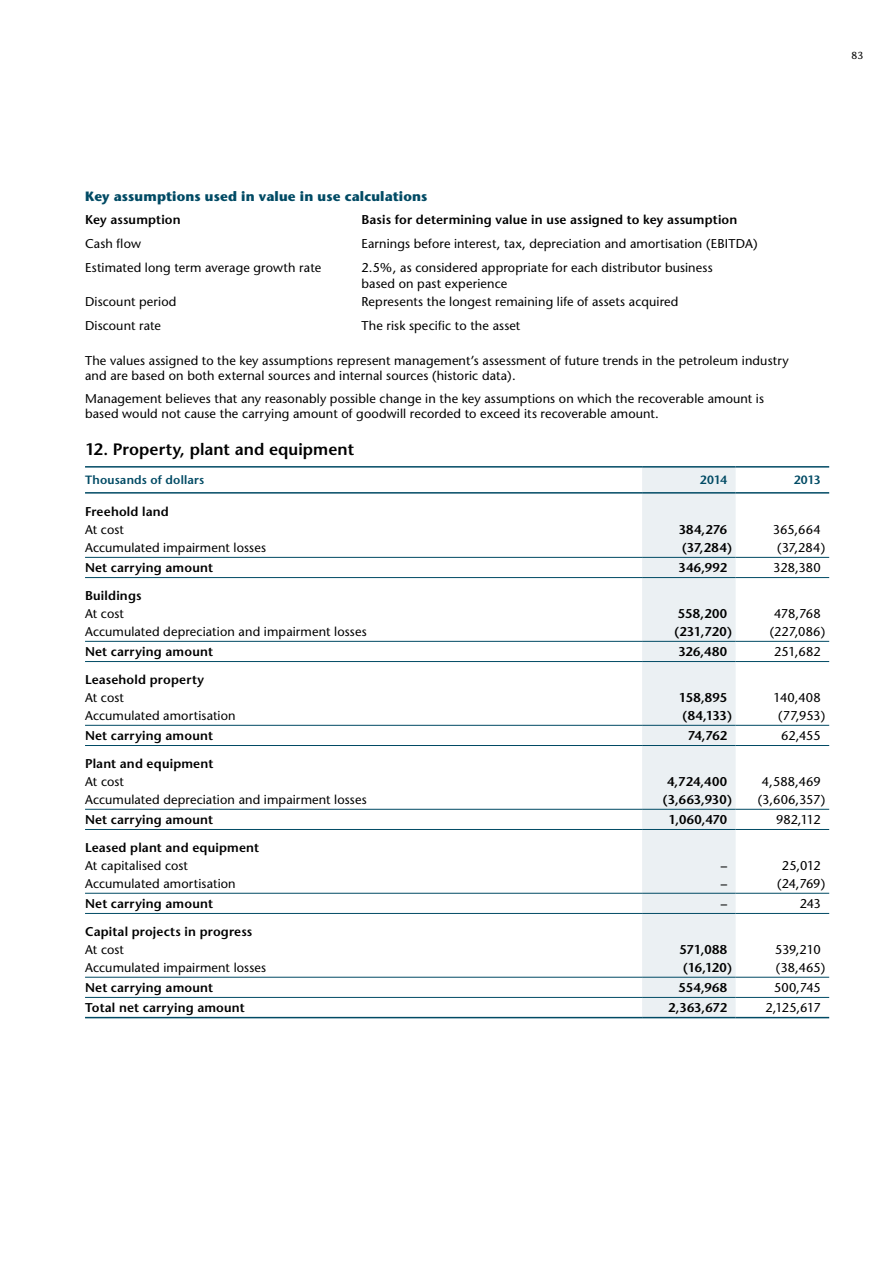
<style>
.page{position:relative;width:893px;height:1263px;background:#fff}
.page>*{position:absolute;margin:0;border:0;box-sizing:border-box;transform-origin:0 0}
.t1{font:600 16.5px "Stone Sans";letter-spacing:.005em;color:#000}
.t2{font:700 13.5px "Stone Sans";letter-spacing:.01em;color:#004a64}
.t3{font:12.75px/15.8px "Stone Sans";letter-spacing:.01em;color:#000}
.t4{font:600 12.75px "Stone Sans";letter-spacing:.015em;color:#000}
.t5{font:600 12px "Stone Sans";letter-spacing:.015em;color:#004a64}
.t6{font:10.2px "Stone Informal";color:#000}
</style>
<div class="page">
<div style="left:642px;top:468px;width:94px;height:549px;background:#ebf0f3"></div>
<hr style="left:85px;top:466px;width:557px;height:2px;background:#004a64">
<hr style="left:642px;top:466px;width:94px;height:2px;background:#004a64">
<hr style="left:736px;top:466px;width:93px;height:2px;background:#004a64">
<hr style="left:85px;top:492px;width:557px;height:2px;background:#004a64">
<hr style="left:642px;top:492px;width:94px;height:2px;background:#004a64">
<hr style="left:736px;top:492px;width:93px;height:2px;background:#004a64">
<hr style="left:85px;top:577px;width:557px;height:1px;background:#004a64">
<hr style="left:642px;top:577px;width:94px;height:1px;background:#004a64">
<hr style="left:736px;top:577px;width:93px;height:1px;background:#004a64">
<hr style="left:85px;top:557px;width:557px;height:1px;background:#004a64">
<hr style="left:642px;top:557px;width:94px;height:1px;background:#004a64">
<hr style="left:736px;top:557px;width:93px;height:1px;background:#004a64">
<hr style="left:85px;top:661px;width:557px;height:1px;background:#004a64">
<hr style="left:642px;top:661px;width:94px;height:1px;background:#004a64">
<hr style="left:736px;top:661px;width:93px;height:1px;background:#004a64">
<hr style="left:85px;top:641px;width:557px;height:1px;background:#004a64">
<hr style="left:642px;top:641px;width:94px;height:1px;background:#004a64">
<hr style="left:736px;top:641px;width:93px;height:1px;background:#004a64">
<hr style="left:85px;top:725px;width:557px;height:1px;background:#004a64">
<hr style="left:642px;top:725px;width:94px;height:1px;background:#004a64">
<hr style="left:736px;top:725px;width:93px;height:1px;background:#004a64">
<hr style="left:85px;top:745px;width:557px;height:1px;background:#004a64">
<hr style="left:642px;top:745px;width:94px;height:1px;background:#004a64">
<hr style="left:736px;top:745px;width:93px;height:1px;background:#004a64">
<hr style="left:85px;top:809px;width:557px;height:1px;background:#004a64">
<hr style="left:642px;top:809px;width:94px;height:1px;background:#004a64">
<hr style="left:736px;top:809px;width:93px;height:1px;background:#004a64">
<hr style="left:85px;top:829px;width:557px;height:1px;background:#004a64">
<hr style="left:642px;top:829px;width:94px;height:1px;background:#004a64">
<hr style="left:736px;top:829px;width:93px;height:1px;background:#004a64">
<hr style="left:85px;top:893px;width:557px;height:1px;background:#004a64">
<hr style="left:642px;top:893px;width:94px;height:1px;background:#004a64">
<hr style="left:736px;top:893px;width:93px;height:1px;background:#004a64">
<hr style="left:85px;top:913px;width:557px;height:1px;background:#004a64">
<hr style="left:642px;top:913px;width:94px;height:1px;background:#004a64">
<hr style="left:736px;top:913px;width:93px;height:1px;background:#004a64">
<hr style="left:85px;top:977px;width:557px;height:1px;background:#004a64">
<hr style="left:642px;top:977px;width:94px;height:1px;background:#004a64">
<hr style="left:736px;top:977px;width:93px;height:1px;background:#004a64">
<hr style="left:85px;top:997px;width:557px;height:1px;background:#004a64">
<hr style="left:642px;top:997px;width:94px;height:1px;background:#004a64">
<hr style="left:736px;top:997px;width:93px;height:1px;background:#004a64">
<hr style="left:85px;top:1017px;width:557px;height:1px;background:#004a64">
<hr style="left:642px;top:1017px;width:94px;height:1px;background:#004a64">
<hr style="left:736px;top:1017px;width:93px;height:1px;background:#004a64">
<p class="t6" style="left:851px;top:49px;width:13px">83</p>
<p class="t2" style="left:85px;top:189px;width:344px">Key assumptions used in value in use calculations</p>
<p class="t4" style="left:85px;top:212px;width:97px">Key assumption</p>
<p class="t4" style="left:361px;top:212px;width:377px">Basis for determining value in use assigned to key assumption</p>
<p class="t3" style="left:85px;top:236px;width:57px">Cash flow</p>
<p class="t3" style="left:361px;top:236px;width:398px">Earnings before interest, tax, depreciation and amortisation (EBITDA)</p>
<p class="t3" style="left:85px;top:260px;width:238px">Estimated long term average growth rate</p>
<p class="t3" style="left:361px;top:260px;width:353px">2.5%, as considered appropriate for each distributor business based on past experience</p>
<p class="t3" style="left:85px;top:294px;width:93px">Discount period</p>
<p class="t3" style="left:361px;top:294px;width:319px">Represents the longest remaining life of assets acquired</p>
<p class="t3" style="left:85px;top:318px;width:78px">Discount rate</p>
<p class="t3" style="left:361px;top:318px;width:160px">The risk specific to the asset</p>
<p class="t3" style="left:85px;top:352px;width:705px">The values assigned to the key assumptions represent management’s assessment of future trends in the petroleum industry and are based on both external sources and internal sources (historic data).</p>
<p class="t3" style="left:85px;top:390px;width:680px">Management believes that any reasonably possible change in the key assumptions on which the recoverable amount is based would not cause the carrying amount of goodwill recorded to exceed its recoverable amount.</p>
<p class="t1" style="left:85px;top:440px;width:271px">12. Property, plant and equipment</p>
<p class="t5" style="left:85px;top:473px;width:121px">Thousands of dollars</p>
<p class="t5" style="left:700px;top:473px;width:29px">2014</p>
<p class="t5" style="left:794px;top:473px;width:29px">2013</p>
<p class="t4" style="left:85px;top:504px;width:85px">Freehold land</p>
<p class="t3" style="left:85px;top:522px;width:40px">At cost</p>
<p class="t4" style="left:679px;top:522px;width:50px">384,276</p>
<p class="t3" style="left:773px;top:522px;width:49px">365,664</p>
<p class="t3" style="left:85px;top:540px;width:183px">Accumulated impairment losses</p>
<p class="t4" style="left:682px;top:540px;width:52px">(37,284)</p>
<p class="t3" style="left:777px;top:540px;width:49px">(37,284)</p>
<p class="t4" style="left:85px;top:560px;width:129px">Net carrying amount</p>
<p class="t4" style="left:678px;top:560px;width:50px">346,992</p>
<p class="t3" style="left:773px;top:560px;width:49px">328,380</p>
<p class="t4" style="left:85px;top:588px;width:58px">Buildings</p>
<p class="t3" style="left:85px;top:606px;width:40px">At cost</p>
<p class="t4" style="left:678px;top:606px;width:51px">558,200</p>
<p class="t3" style="left:774px;top:606px;width:48px">478,768</p>
<p class="t3" style="left:85px;top:624px;width:283px">Accumulated depreciation and impairment losses</p>
<p class="t4" style="left:674px;top:624px;width:60px">(231,720)</p>
<p class="t3" style="left:770px;top:624px;width:57px">(227,086)</p>
<p class="t4" style="left:85px;top:644px;width:129px">Net carrying amount</p>
<p class="t4" style="left:678px;top:644px;width:50px">326,480</p>
<p class="t3" style="left:774px;top:644px;width:48px">251,682</p>
<p class="t4" style="left:85px;top:672px;width:120px">Leasehold property</p>
<p class="t3" style="left:85px;top:690px;width:40px">At cost</p>
<p class="t4" style="left:679px;top:690px;width:50px">158,895</p>
<p class="t3" style="left:774px;top:690px;width:49px">140,408</p>
<p class="t3" style="left:85px;top:708px;width:152px">Accumulated amortisation</p>
<p class="t4" style="left:682px;top:708px;width:52px">(84,133)</p>
<p class="t3" style="left:778px;top:708px;width:48px">(77,953)</p>
<p class="t4" style="left:85px;top:728px;width:129px">Net carrying amount</p>
<p class="t4" style="left:688px;top:728px;width:41px">74,762</p>
<p class="t3" style="left:781px;top:728px;width:41px">62,455</p>
<p class="t4" style="left:85px;top:756px;width:130px">Plant and equipment</p>
<p class="t3" style="left:85px;top:774px;width:40px">At cost</p>
<p class="t4" style="left:667px;top:774px;width:62px">4,724,400</p>
<p class="t3" style="left:762px;top:774px;width:60px">4,588,469</p>
<p class="t3" style="left:85px;top:792px;width:283px">Accumulated depreciation and impairment losses</p>
<p class="t4" style="left:662px;top:792px;width:71px">(3,663,930)</p>
<p class="t3" style="left:758px;top:792px;width:69px">(3,606,357)</p>
<p class="t4" style="left:85px;top:812px;width:129px">Net carrying amount</p>
<p class="t4" style="left:669px;top:812px;width:60px">1,060,470</p>
<p class="t3" style="left:776px;top:812px;width:46px">982,112</p>
<p class="t4" style="left:85px;top:840px;width:176px">Leased plant and equipment</p>
<p class="t3" style="left:85px;top:857px;width:104px">At capitalised cost</p>
<p class="t4" style="left:721px;top:858px;width:8px">–</p>
<p class="t3" style="left:782px;top:857px;width:40px">25,012</p>
<p class="t3" style="left:85px;top:876px;width:152px">Accumulated amortisation</p>
<p class="t4" style="left:721px;top:876px;width:8px">–</p>
<p class="t3" style="left:777px;top:876px;width:49px">(24,769)</p>
<p class="t4" style="left:85px;top:896px;width:129px">Net carrying amount</p>
<p class="t4" style="left:721px;top:896px;width:8px">–</p>
<p class="t3" style="left:800px;top:896px;width:23px">243</p>
<p class="t4" style="left:85px;top:924px;width:169px">Capital projects in progress</p>
<p class="t3" style="left:85px;top:941px;width:40px">At cost</p>
<p class="t4" style="left:679px;top:942px;width:49px">571,088</p>
<p class="t3" style="left:775px;top:941px;width:47px">539,210</p>
<p class="t3" style="left:85px;top:959px;width:183px">Accumulated impairment losses</p>
<p class="t4" style="left:683px;top:960px;width:51px">(16,120)</p>
<p class="t3" style="left:776px;top:959px;width:51px">(38,465)</p>
<p class="t4" style="left:85px;top:980px;width:129px">Net carrying amount</p>
<p class="t4" style="left:679px;top:980px;width:50px">554,968</p>
<p class="t3" style="left:774px;top:980px;width:48px">500,745</p>
<p class="t4" style="left:85px;top:1000px;width:161px">Total net carrying amount</p>
<p class="t4" style="left:668px;top:1000px;width:61px">2,363,672</p>
<p class="t3" style="left:765px;top:1000px;width:57px">2,125,617</p>
</div>
